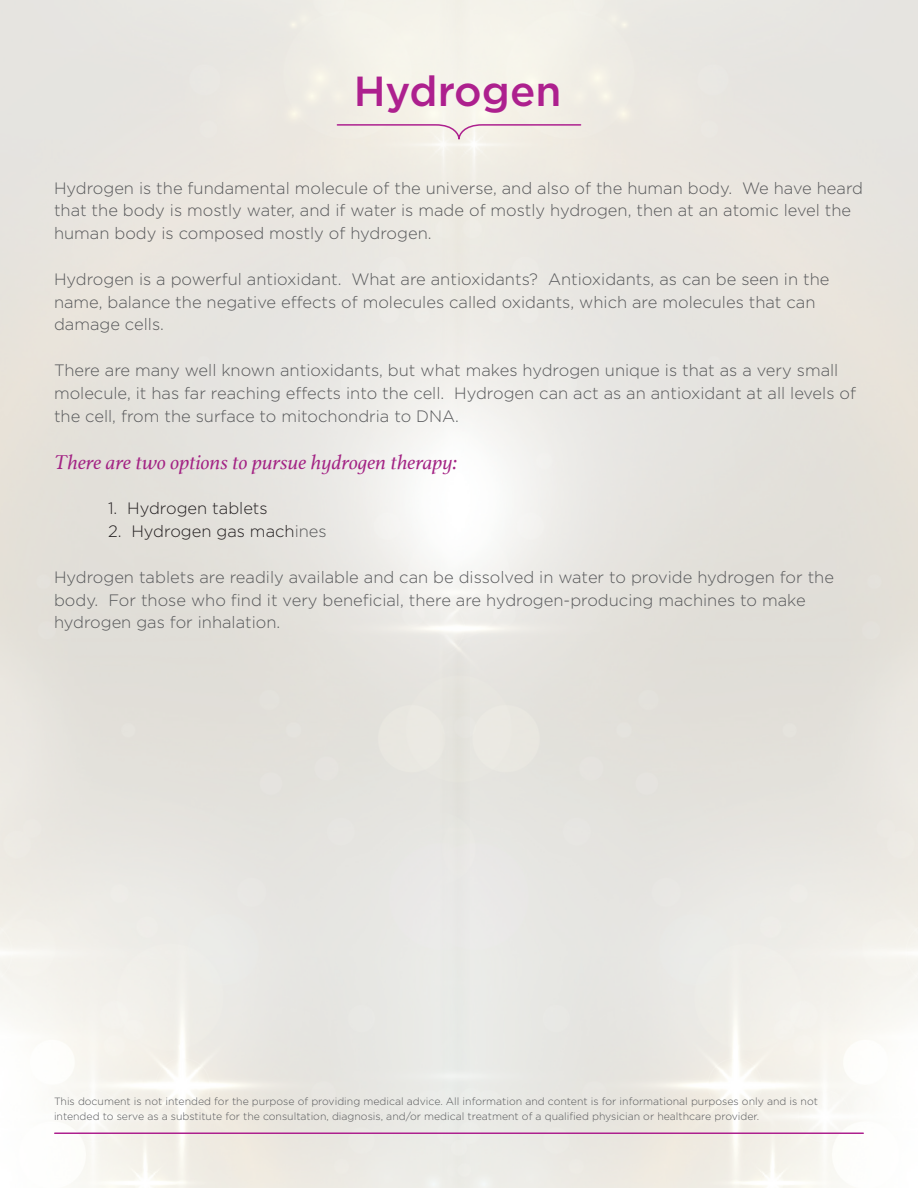
<style>
.page{position:relative;width:918px;height:1188px;background:#fff}
.page>*{position:absolute;margin:0;border:0;box-sizing:border-box;transform-origin:0 0}
.t1{font:500 42px "Gotham";color:#ad208e}
.t2{font:italic 21px "Athelas";color:#a32384}
.t3{font:300 16.5px/22.8px "Gotham";color:#57585a}
.t4{font:300 16.5px "Gotham";color:#231f20}
.t5{font:300 10.5px/14.5px "Gotham";color:#57585a}
.s1{color:#57585a}
</style>
<div class="page">
<img style="left:0;top:0;width:440px;height:1188px">
<img style="left:440px;top:0;width:478px;height:1188px">
<hr style="left:55px;top:1132px;width:808px;height:2px;background:#ad208e">
<svg style="left:336px;top:123px;width:246px;height:17px;background:#ecdcdd"></svg>
<p class="t1" style="left:354px;top:64px;width:209px">Hydrogen</p>
<p class="t3" style="left:54px;top:176px;width:811px">Hydrogen is the fundamental molecule of the universe, and also of the human body. We have heard that the body is mostly water, and if water is made of mostly hydrogen, then at an atomic level the human body is composed mostly of hydrogen.</p>
<p class="t3" style="left:54px;top:267px;width:777px">Hydrogen is a powerful antioxidant. What are antioxidants? Antioxidants, as can be seen in the name, balance the negative effects of molecules called oxidants, which are molecules that can damage cells.</p>
<p class="t3" style="left:54px;top:358px;width:804px">There are many well known antioxidants, but what makes hydrogen unique is that as a very small molecule, it has far reaching effects into the cell. Hydrogen can act as an antioxidant at all levels of the cell, from the surface to mitochondria to DNA.</p>
<p class="t2" style="left:54px;top:445px;width:405px">There are two options to pursue hydrogen therapy:</p>
<p class="t4" style="left:108px;top:498px;width:161px">1. Hydrogen tablets</p>
<p class="t4" style="left:108px;top:521px;width:220px">2. Hydrogen gas mach<span class="s1">ines</span></p>
<p class="t3" style="left:54px;top:565px;width:782px">Hydrogen tablets are readily available and can be dissolved in water to provide hydrogen for the body. For those who find it very beneficial, there are hydrogen-producing machines to make hydrogen gas for inhalation.</p>
<p class="t5" style="left:54px;top:1094px;width:765px">This document is not intended for the purpose of providing medical advice. All information and content is for informational purposes only and is not intended to serve as a substitute for the consultation, diagnosis, and/or medical treatment of a qualified physician or healthcare provider.</p>
</div>
